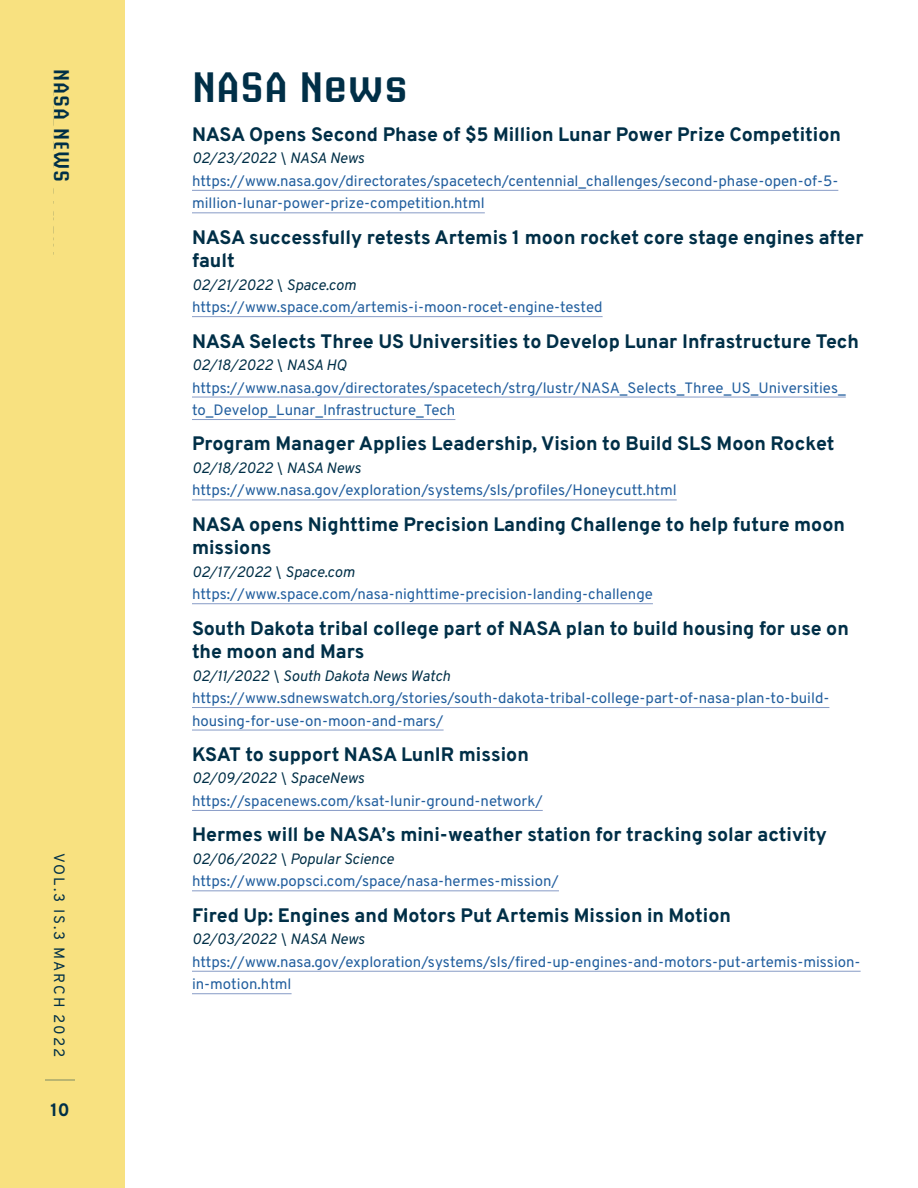
<style>
.page{position:relative;width:918px;height:1188px;background:#fff}
.page>*{position:absolute;margin:0;border:0;box-sizing:border-box;transform-origin:0 0}
.t1{font:600 42px "Briem Akademi Std";color:#002f47}
.t2{font:600 21px "Briem Akademi Std";letter-spacing:.05em;color:#002f47}
.t3{font:800 19.5px/23.4px "Overpass";color:#002f47}
.t4{font:800 18px "Overpass";color:#002f47}
.t5{font:15px/22.5px "Overpass";color:#215e9e}
.t6{font:italic 15px "Overpass";color:#002f47}
.t7{font:15px "Overpass";letter-spacing:.12em;color:#002f47}
</style>
<div class="page">
<div style="left:0;top:0;width:125px;height:1188px;background:#f8e180"></div>
<hr style="left:45px;top:1080px;width:30px;height:1px;background:#002f47">
<hr style="left:192px;top:190px;width:646px;height:1px;background:#879bc6">
<hr style="left:192px;top:212px;width:293px;height:1px;background:#879bc6">
<hr style="left:192px;top:316px;width:411px;height:1px;background:#879bc6">
<hr style="left:192px;top:397px;width:654px;height:1px;background:#879bc6">
<hr style="left:192px;top:419px;width:263px;height:1px;background:#879bc6">
<hr style="left:192px;top:500px;width:485px;height:1px;background:#879bc6">
<hr style="left:192px;top:603px;width:461px;height:1px;background:#879bc6">
<hr style="left:192px;top:707px;width:637px;height:1px;background:#879bc6">
<hr style="left:192px;top:730px;width:252px;height:1px;background:#879bc6">
<hr style="left:192px;top:810px;width:351px;height:1px;background:#879bc6">
<hr style="left:192px;top:890px;width:367px;height:1px;background:#879bc6">
<hr style="left:192px;top:971px;width:669px;height:1px;background:#879bc6">
<hr style="left:192px;top:993px;width:100px;height:1px;background:#879bc6">
<h2 class="t2" style="left:73px;top:69px;width:190px;rotate:90deg">Member Spotlight</h2>
<h2 class="t2" style="left:73px;top:69px;width:114px;rotate:90deg">NASA NEWS</h2>
<p class="t7" style="left:68px;top:853px;width:205px;rotate:90deg">VOL.3 IS.3 MARCH 2022</p>
<p class="t4" style="left:50px;top:1099px;width:21px">10</p>
<h1 class="t1" style="left:192px;top:64px;width:218px">NASA News</h1>
<h3 class="t3" style="left:192px;top:123px;width:651px">NASA Opens Second Phase of $5 Million Lunar Power Prize Competition</h3>
<p class="t6" style="left:192px;top:149px;width:174px">02/23/2022 \ NASA News</p>
<p class="t5" style="left:192px;top:169px;width:648px">https://www.nasa.gov/directorates/spacetech/centennial_challenges/second-phase-open-of-5- million-lunar-power-prize-competition.html</p>
<h3 class="t3" style="left:192px;top:226px;width:673px">NASA successfully retests Artemis 1 moon rocket core stage engines after fault</h3>
<p class="t6" style="left:192px;top:275px;width:166px">02/21/2022 \ Space.com</p>
<p class="t5" style="left:192px;top:296px;width:412px">https://www.space.com/artemis-i-moon-rocet-engine-tested</p>
<h3 class="t3" style="left:192px;top:329px;width:669px">NASA Selects Three US Universities to Develop Lunar Infrastructure Tech</h3>
<p class="t6" style="left:192px;top:356px;width:156px">02/18/2022 \ NASA HQ</p>
<p class="t5" style="left:192px;top:376px;width:655px">https://www.nasa.gov/directorates/spacetech/strg/lustr/NASA_Selects_Three_US_Universities_ to_Develop_Lunar_Infrastructure_Tech</p>
<h3 class="t3" style="left:192px;top:432px;width:644px">Program Manager Applies Leadership, Vision to Build SLS Moon Rocket</h3>
<p class="t6" style="left:192px;top:458px;width:170px">02/18/2022 \ NASA News</p>
<p class="t5" style="left:192px;top:479px;width:486px">https://www.nasa.gov/exploration/systems/sls/profiles/Honeycutt.html</p>
<h3 class="t3" style="left:192px;top:513px;width:654px">NASA opens Nighttime Precision Landing Challenge to help future moon missions</h3>
<p class="t6" style="left:192px;top:562px;width:164px">02/17/2022 \ Space.com</p>
<p class="t5" style="left:192px;top:583px;width:462px">https://www.space.com/nasa-nighttime-precision-landing-challenge</p>
<h3 class="t3" style="left:192px;top:616px;width:658px">South Dakota tribal college part of NASA plan to build housing for use on the moon and Mars</h3>
<p class="t6" style="left:192px;top:666px;width:260px">02/11/2022 \ South Dakota News Watch</p>
<p class="t5" style="left:192px;top:687px;width:639px">https://www.sdnewswatch.org/stories/south-dakota-tribal-college-part-of-nasa-plan-to-build&shy;housing-for-use-on-moon-and-mars/</p>
<h3 class="t3" style="left:192px;top:743px;width:338px">KSAT to support NASA LunIR mission</h3>
<p class="t6" style="left:192px;top:769px;width:174px">02/09/2022 \ SpaceNews</p>
<p class="t5" style="left:192px;top:790px;width:352px">https://spacenews.com/ksat-lunir-ground-network/</p>
<h3 class="t3" style="left:192px;top:823px;width:637px">Hermes will be NASA’s mini-weather station for tracking solar activity</h3>
<p class="t6" style="left:192px;top:849px;width:203px">02/06/2022 \ Popular Science</p>
<p class="t5" style="left:192px;top:870px;width:368px">https://www.popsci.com/space/nasa-hermes-mission/</p>
<h3 class="t3" style="left:192px;top:904px;width:541px">Fired Up: Engines and Motors Put Artemis Mission in Motion</h3>
<p class="t6" style="left:192px;top:930px;width:174px">02/03/2022 \ NASA News</p>
<p class="t5" style="left:192px;top:950px;width:670px">https://www.nasa.gov/exploration/systems/sls/fired-up-engines-and-motors-put-artemis-mission&shy;in-motion.html</p>
</div>
